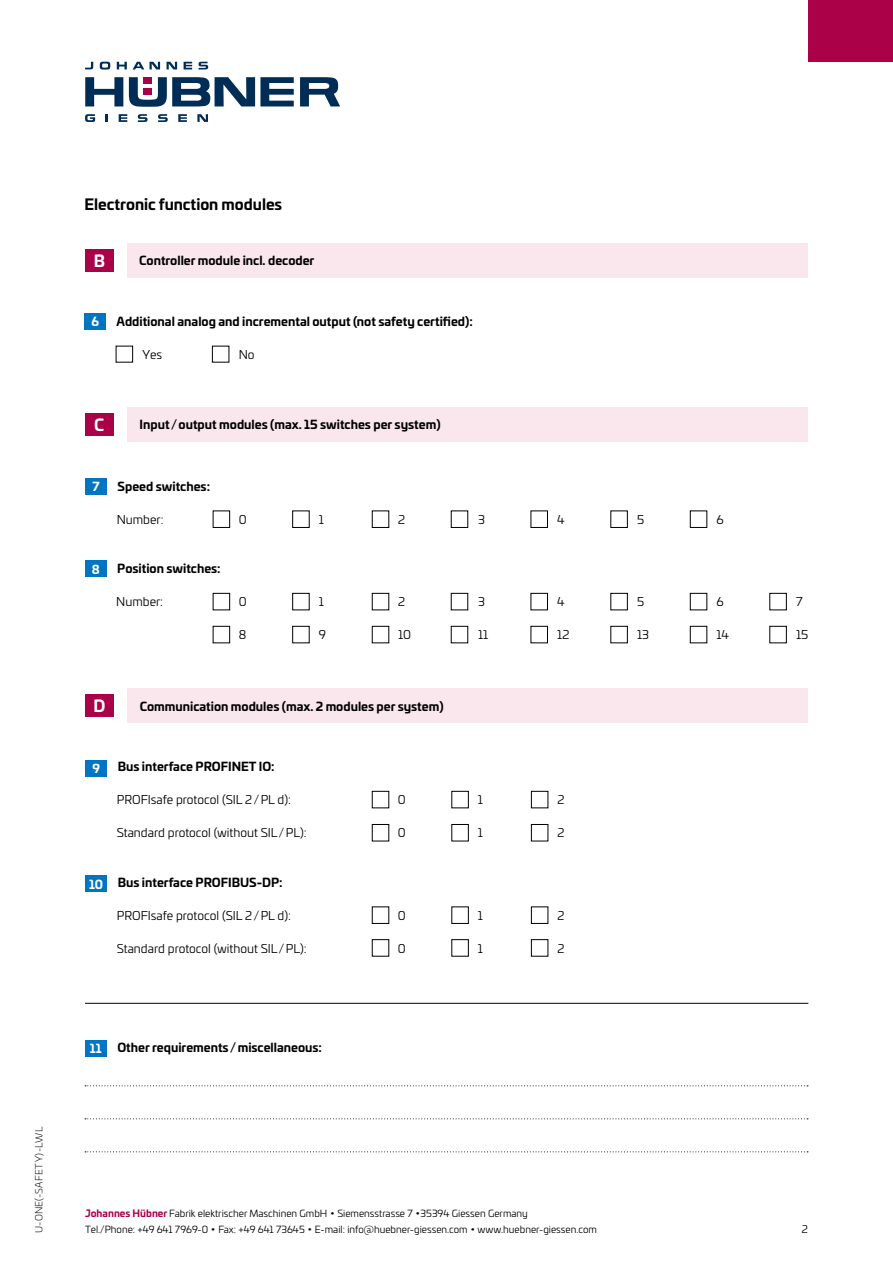
<style>
.page{position:relative;width:893px;height:1263px;background:#fff}
.page>*{position:absolute;margin:0;border:0;box-sizing:border-box;transform-origin:0 0}
.t1{font:700 16.05px "Univia Pro";color:#fff}
.t2{font:700 15px "Univia Pro";color:#000}
.t3{font:700 12px "Univia Pro";color:#000}
.t4{font:12px "Univia Pro";color:#000}
.t5{font:700 12px "Univia Pro";color:#fff}
.t6{font:10.5px "Univia Pro";color:#000}
.t7{font:9.75px/16.5px "Univia Pro";color:#000}
.t8{font:300 9.75px "Univia Pro";letter-spacing:.03em;color:#000}
.s1{font-weight:700;color:#aa0148}
</style>
<div class="page">
<svg style="left:85px;top:77px;width:38px;height:29px"></svg>
<svg style="left:300px;top:77px;width:40px;height:29px"></svg>
<svg style="left:129px;top:77px;width:165px;height:30px"></svg>
<svg style="left:100px;top:62px;width:10px;height:8px"></svg>
<svg style="left:117px;top:62px;width:10px;height:7px"></svg>
<svg style="left:133px;top:62px;width:27px;height:7px"></svg>
<svg style="left:167px;top:62px;width:10px;height:7px"></svg>
<svg style="left:184px;top:62px;width:8px;height:7px"></svg>
<svg style="left:199px;top:62px;width:9px;height:8px"></svg>
<svg style="left:85px;top:62px;width:8px;height:7px"></svg>
<div style="left:143px;top:77px;width:9px;height:7px;background:#aa0047"></div>
<div style="left:143px;top:88px;width:9px;height:7px;background:#aa0047"></div>
<svg style="left:158px;top:114px;width:10px;height:8px"></svg>
<svg style="left:138px;top:114px;width:9px;height:8px"></svg>
<svg style="left:119px;top:114px;width:8px;height:8px"></svg>
<svg style="left:178px;top:114px;width:9px;height:8px"></svg>
<svg style="left:197px;top:114px;width:11px;height:8px"></svg>
<svg style="left:106px;top:114px;width:2px;height:8px"></svg>
<svg style="left:85px;top:114px;width:10px;height:8px"></svg>
<div style="left:808px;top:0;width:85px;height:62px;background:#aa0148"></div>
<div style="left:85px;top:313px;width:21px;height:16px;background:#0076c3"></div>
<div style="left:85px;top:478px;width:22px;height:17px;background:#0076c3"></div>
<div style="left:85px;top:760px;width:22px;height:16px;background:#0076c3"></div>
<div style="left:85px;top:875px;width:22px;height:17px;background:#0076c3"></div>
<div style="left:85px;top:1040px;width:21px;height:16px;background:#0076c3"></div>
<div style="left:85px;top:560px;width:21px;height:17px;background:#0076c3"></div>
<div style="left:116px;top:346px;width:17px;height:16px;border:1px solid #000"></div>
<div style="left:212px;top:346px;width:17px;height:16px;border:1px solid #000"></div>
<svg style="left:85px;top:1118px;width:723px;height:1px"></svg>
<svg style="left:85px;top:1085px;width:723px;height:1px"></svg>
<svg style="left:85px;top:1151px;width:723px;height:1px"></svg>
<hr style="left:85px;top:1003px;width:723px;height:1px;background:#000">
<div style="left:128px;top:243px;width:680px;height:34px;background:#f9e7ed"></div>
<div style="left:128px;top:407px;width:680px;height:34px;background:#f9e7ed"></div>
<div style="left:128px;top:689px;width:680px;height:34px;background:#f9e7ed"></div>
<div style="left:85px;top:249px;width:29px;height:22px;background:#aa0148"></div>
<div style="left:85px;top:413px;width:29px;height:22px;background:#aa0148"></div>
<div style="left:85px;top:695px;width:29px;height:22px;background:#aa0148"></div>
<div style="left:292px;top:593px;width:17px;height:17px;border:1px solid #000"></div>
<div style="left:292px;top:511px;width:17px;height:17px;border:1px solid #000"></div>
<div style="left:292px;top:626px;width:17px;height:17px;border:1px solid #000"></div>
<div style="left:531px;top:593px;width:17px;height:17px;border:1px solid #000"></div>
<div style="left:531px;top:511px;width:17px;height:17px;border:1px solid #000"></div>
<div style="left:531px;top:626px;width:17px;height:17px;border:1px solid #000"></div>
<div style="left:372px;top:593px;width:17px;height:17px;border:1px solid #000"></div>
<div style="left:372px;top:511px;width:17px;height:17px;border:1px solid #000"></div>
<div style="left:372px;top:626px;width:17px;height:17px;border:1px solid #000"></div>
<div style="left:213px;top:593px;width:17px;height:17px;border:1px solid #000"></div>
<div style="left:213px;top:511px;width:17px;height:17px;border:1px solid #000"></div>
<div style="left:213px;top:626px;width:17px;height:17px;border:1px solid #000"></div>
<div style="left:451px;top:593px;width:17px;height:17px;border:1px solid #000"></div>
<div style="left:451px;top:511px;width:17px;height:17px;border:1px solid #000"></div>
<div style="left:451px;top:626px;width:17px;height:17px;border:1px solid #000"></div>
<div style="left:611px;top:593px;width:17px;height:17px;border:1px solid #000"></div>
<div style="left:611px;top:511px;width:17px;height:17px;border:1px solid #000"></div>
<div style="left:611px;top:626px;width:17px;height:17px;border:1px solid #000"></div>
<div style="left:690px;top:593px;width:17px;height:17px;border:1px solid #000"></div>
<div style="left:690px;top:511px;width:17px;height:17px;border:1px solid #000"></div>
<div style="left:690px;top:626px;width:17px;height:17px;border:1px solid #000"></div>
<div style="left:770px;top:593px;width:17px;height:17px;border:1px solid #000"></div>
<div style="left:770px;top:626px;width:17px;height:17px;border:1px solid #000"></div>
<div style="left:452px;top:791px;width:17px;height:17px;border:1px solid #000"></div>
<div style="left:531px;top:791px;width:17px;height:17px;border:1px solid #000"></div>
<div style="left:372px;top:791px;width:17px;height:17px;border:1px solid #000"></div>
<div style="left:452px;top:907px;width:17px;height:17px;border:1px solid #000"></div>
<div style="left:531px;top:907px;width:17px;height:17px;border:1px solid #000"></div>
<div style="left:372px;top:907px;width:17px;height:17px;border:1px solid #000"></div>
<div style="left:452px;top:824px;width:17px;height:17px;border:1px solid #000"></div>
<div style="left:531px;top:824px;width:17px;height:17px;border:1px solid #000"></div>
<div style="left:372px;top:824px;width:17px;height:17px;border:1px solid #000"></div>
<div style="left:452px;top:939px;width:17px;height:17px;border:1px solid #000"></div>
<div style="left:531px;top:939px;width:17px;height:17px;border:1px solid #000"></div>
<div style="left:372px;top:939px;width:17px;height:17px;border:1px solid #000"></div>
<p class="t8" style="left:32px;top:1233px;width:108px;rotate:-90deg">U-ONE(-SAFETY)-LWL</p>
<p class="t2" style="left:85px;top:193px;width:199px">Electronic function modules</p>
<h1 class="t1" style="left:94px;top:248px;width:13px">B</h1>
<p class="t5" style="left:102px;top:251px;width:10px">B</p>
<p class="t3" style="left:139px;top:251px;width:177px">Controller module incl. decoder</p>
<p class="t5" style="left:91px;top:312px;width:9px">6</p>
<p class="t3" style="left:117px;top:312px;width:358px">Additional analog and incremental output (not safety certified):</p>
<p class="t4" style="left:142px;top:346px;width:21px">Yes</p>
<p class="t4" style="left:239px;top:346px;width:17px">No</p>
<h1 class="t1" style="left:94px;top:412px;width:12px">C</h1>
<p class="t3" style="left:140px;top:415px;width:303px">Input /output modules (max. 15 switches per system)</p>
<p class="t5" style="left:93px;top:477px;width:9px">7</p>
<p class="t3" style="left:118px;top:477px;width:94px">Speed switches:</p>
<p class="t4" style="left:117px;top:511px;width:48px">Number:</p>
<p class="t4" style="left:239px;top:511px;width:9px">0</p>
<p class="t4" style="left:319px;top:511px;width:7px">1</p>
<p class="t4" style="left:398px;top:511px;width:9px">2</p>
<p class="t4" style="left:478px;top:511px;width:8px">3</p>
<p class="t5" style="left:92px;top:559px;width:9px">8</p>
<p class="t3" style="left:117px;top:559px;width:105px">Position switches:</p>
<p class="t4" style="left:116px;top:593px;width:48px">Number:</p>
<p class="t4" style="left:239px;top:593px;width:9px">0</p>
<p class="t4" style="left:319px;top:593px;width:7px">1</p>
<p class="t4" style="left:398px;top:593px;width:9px">2</p>
<p class="t4" style="left:478px;top:593px;width:8px">3</p>
<p class="t4" style="left:239px;top:626px;width:9px">8</p>
<p class="t4" style="left:319px;top:626px;width:9px">9</p>
<p class="t4" style="left:398px;top:626px;width:14px">10</p>
<p class="t4" style="left:478px;top:626px;width:12px">11</p>
<h1 class="t1" style="left:94px;top:693px;width:14px">D</h1>
<p class="t5" style="left:103px;top:696px;width:10px">B</p>
<p class="t3" style="left:140px;top:697px;width:305px">Communication modules (max. 2 modules per system)</p>
<p class="t5" style="left:92px;top:759px;width:9px">9</p>
<p class="t3" style="left:118px;top:757px;width:158px">Bus interface PROFINET IO:</p>
<p class="t4" style="left:557px;top:511px;width:9px">4</p>
<p class="t4" style="left:557px;top:593px;width:9px">4</p>
<p class="t4" style="left:557px;top:626px;width:14px">12</p>
<p class="t4" style="left:117px;top:791px;width:176px">PROFIsafe protocol (SIL 2/PL d):</p>
<p class="t4" style="left:117px;top:824px;width:192px">Standard protocol (without SIL/PL):</p>
<p class="t5" style="left:89px;top:874px;width:16px">10</p>
<p class="t3" style="left:118px;top:873px;width:166px">Bus interface PROFIBUS-DP:</p>
<p class="t4" style="left:117px;top:907px;width:176px">PROFIsafe protocol (SIL 2/PL d):</p>
<p class="t4" style="left:117px;top:940px;width:192px">Standard protocol (without SIL/PL):</p>
<p class="t5" style="left:90px;top:1039px;width:13px">11</p>
<p class="t3" style="left:117px;top:1038px;width:206px">Other requirements/miscellaneous:</p>
<p class="t4" style="left:398px;top:791px;width:9px">0</p>
<p class="t4" style="left:478px;top:791px;width:7px">1</p>
<p class="t4" style="left:557px;top:791px;width:9px">2</p>
<p class="t4" style="left:398px;top:824px;width:9px">0</p>
<p class="t4" style="left:478px;top:824px;width:7px">1</p>
<p class="t4" style="left:557px;top:824px;width:9px">2</p>
<p class="t4" style="left:398px;top:907px;width:9px">0</p>
<p class="t4" style="left:478px;top:907px;width:7px">1</p>
<p class="t4" style="left:557px;top:907px;width:9px">2</p>
<p class="t4" style="left:398px;top:940px;width:9px">0</p>
<p class="t4" style="left:478px;top:940px;width:7px">1</p>
<p class="t4" style="left:557px;top:940px;width:9px">2</p>
<p class="t4" style="left:637px;top:511px;width:9px">5</p>
<p class="t4" style="left:637px;top:593px;width:9px">5</p>
<p class="t4" style="left:637px;top:626px;width:13px">13</p>
<p class="t7" style="left:85px;top:1204px;width:513px"><span class="s1">Johannes Hübner</span> Fabrik elektrischer Maschinen GmbH • Siemensstrasse 7 •35394 Giessen Germany<br>Tel./Phone: +49 641 7969-0 • Fax: +49 641 73645 • E-mail: info@huebner-giessen.com • www.huebner-giessen.com</p>
<p class="t4" style="left:717px;top:511px;width:9px">6</p>
<p class="t4" style="left:717px;top:593px;width:9px">6</p>
<p class="t4" style="left:717px;top:626px;width:14px">14</p>
<p class="t4" style="left:796px;top:593px;width:8px">7</p>
<p class="t4" style="left:796px;top:626px;width:14px">15</p>
<p class="t6" style="left:802px;top:1222px;width:8px">2</p>
</div>
